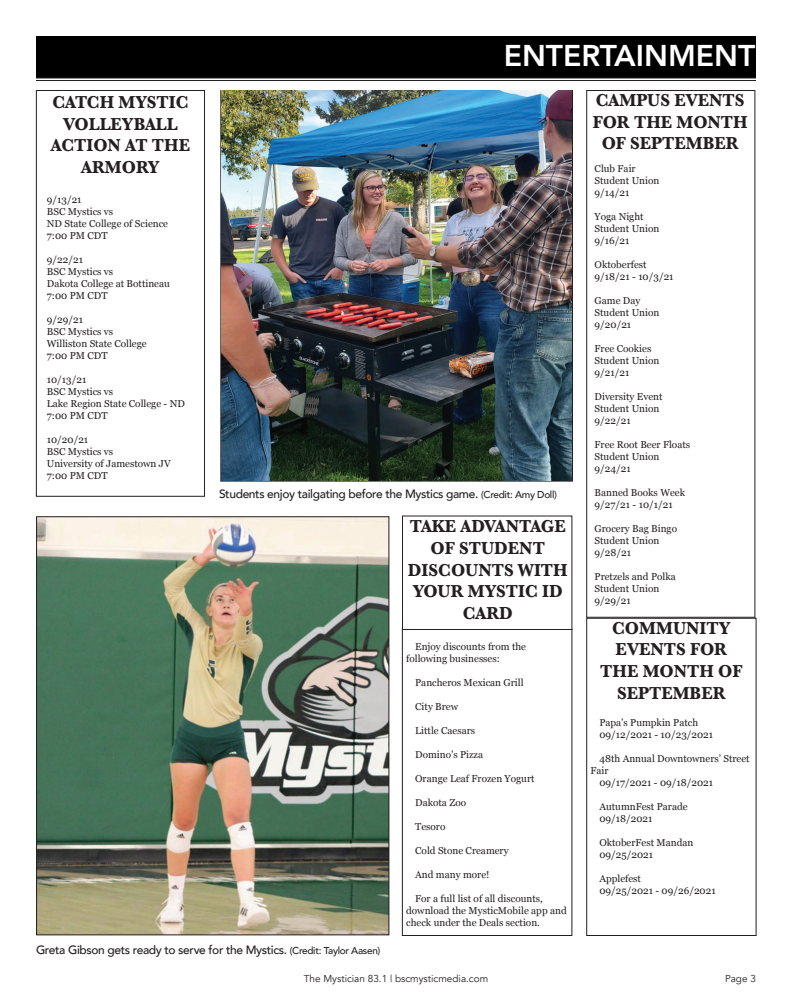
<style>
.page{position:relative;width:792px;height:1008px;background:#fff}
.page>*{position:absolute;margin:0;border:0;box-sizing:border-box;transform-origin:0 0}
.t1{font:800 30px "Avenir";color:#fff}
.t2{font:700 18px/21.6px "Baskerville";color:#231f20;text-align:center;scale:.95 1}
.t3{font:500 12px "Avenir";letter-spacing:-.03em;color:#231f20}
.t4{font:10px/12px "Georgia";color:#231f20}
.t5{font:10px "Avenir";color:#231f20}
.s1{font-size:10px}
</style>
<div class="page">
<div style="left:402px;top:629px;width:170px;height:307px;border:1px solid #231f20"></div>
<div style="left:402px;top:516px;width:170px;height:114px;border:1px solid #231f20"></div>
<div style="left:586px;top:618px;width:171px;height:318px;border:1px solid #231f20"></div>
<div style="left:586px;top:90px;width:169px;height:528px;border:1px solid #231f20"></div>
<img style="left:222px;top:91px;width:350px;height:390px">
<div style="left:36px;top:90px;width:169px;height:407px;border:1px solid #231f20"></div>
<div style="left:36px;top:36px;width:720px;height:42px;background:#000"></div>
<hr style="left:36px;top:78px;width:720px;height:1px;background:#231f20">
<hr style="left:36px;top:80px;width:720px;height:1px;background:#231f20">
<img style="left:38px;top:518px;width:349px;height:415px">
<div style="left:36px;top:516px;width:353px;height:419px;border:1px solid #231f20"></div>
<p class="t2" style="left:51px;top:91px;width:148px">CATCH MYSTIC<br>VOLLEYBALL<br>ACTION AT THE<br>ARMORY</p>
<p class="t4" style="left:47px;top:193px;width:36px">9/13/21</p>
<p class="t4" style="left:47px;top:205px;width:68px">BSC Mystics vs</p>
<p class="t4" style="left:47px;top:217px;width:123px">ND State College of Science</p>
<p class="t4" style="left:47px;top:229px;width:62px">7:00 PM CDT</p>
<p class="t4" style="left:47px;top:253px;width:38px">9/22/21</p>
<p class="t4" style="left:47px;top:265px;width:68px">BSC Mystics vs</p>
<p class="t4" style="left:47px;top:277px;width:125px">Dakota College at Bottineau</p>
<p class="t4" style="left:47px;top:289px;width:62px">7:00 PM CDT</p>
<p class="t4" style="left:47px;top:313px;width:38px">9/29/21</p>
<p class="t4" style="left:47px;top:325px;width:68px">BSC Mystics vs</p>
<p class="t4" style="left:47px;top:337px;width:101px">Williston State College</p>
<p class="t4" style="left:47px;top:349px;width:62px">7:00 PM CDT</p>
<p class="t4" style="left:47px;top:373px;width:41px">10/13/21</p>
<p class="t4" style="left:47px;top:385px;width:68px">BSC Mystics vs</p>
<p class="t4" style="left:47px;top:397px;width:140px">Lake Region State College - ND</p>
<p class="t4" style="left:47px;top:409px;width:62px">7:00 PM CDT</p>
<p class="t4" style="left:47px;top:433px;width:43px">10/20/21</p>
<p class="t4" style="left:47px;top:445px;width:68px">BSC Mystics vs</p>
<p class="t4" style="left:47px;top:457px;width:125px">University of Jamestown JV</p>
<p class="t4" style="left:47px;top:469px;width:62px">7:00 PM CDT</p>
<p class="t1" style="left:504px;top:32px;width:253px">ENTERTAINMENT</p>
<p class="t3" style="left:219px;top:484px;width:339px">Students enjoy tailgating before the Mystics game. <span class="s1">(Credit: Amy Doll)</span></p>
<p class="t2" style="left:408px;top:516px;width:170px">TAKE ADVANTAGE<br>OF STUDENT<br>DISCOUNTS WITH<br>YOUR MYSTIC ID<br>CARD</p>
<p class="t4" style="left:406px;top:640px;width:121px;text-indent:9px">Enjoy discounts from the following businesses:</p>
<p class="t4" style="left:415px;top:676px;width:110px">Pancheros Mexican Grill</p>
<p class="t4" style="left:415px;top:700px;width:44px">City Brew</p>
<p class="t4" style="left:415px;top:724px;width:62px">Little Caesars</p>
<p class="t4" style="left:415px;top:748px;width:69px">Domino’s Pizza</p>
<p class="t4" style="left:415px;top:772px;width:121px">Orange Leaf Frozen Yogurt</p>
<p class="t4" style="left:415px;top:796px;width:52px">Dakota Zoo</p>
<p class="t4" style="left:415px;top:820px;width:32px">Tesoro</p>
<p class="t4" style="left:415px;top:844px;width:95px">Cold Stone Creamery</p>
<p class="t4" style="left:415px;top:868px;width:76px">And many more!</p>
<p class="t4" style="left:406px;top:892px;width:162px;text-indent:9px">For a full list of all discounts, download the MysticMobile app and check under the Deals section.</p>
<p class="t2" style="left:593px;top:90px;width:165px">CAMPUS EVENTS<br>FOR THE MONTH<br>OF SEPTEMBER</p>
<p class="t4" style="left:595px;top:162px;width:43px">Club Fair</p>
<p class="t4" style="left:595px;top:174px;width:66px">Student Union</p>
<p class="t4" style="left:595px;top:186px;width:36px">9/14/21</p>
<p class="t4" style="left:595px;top:210px;width:51px">Yoga Night</p>
<p class="t4" style="left:595px;top:222px;width:66px">Student Union</p>
<p class="t4" style="left:595px;top:234px;width:36px">9/16/21</p>
<p class="t4" style="left:595px;top:258px;width:54px">Oktoberfest</p>
<p class="t4" style="left:595px;top:270px;width:80px">9/18/21 - 10/3/21</p>
<p class="t4" style="left:595px;top:294px;width:47px">Game Day</p>
<p class="t4" style="left:595px;top:306px;width:66px">Student Union</p>
<p class="t4" style="left:595px;top:318px;width:38px">9/20/21</p>
<p class="t4" style="left:595px;top:342px;width:58px">Free Cookies</p>
<p class="t4" style="left:595px;top:354px;width:66px">Student Union</p>
<p class="t4" style="left:595px;top:366px;width:36px">9/21/21</p>
<p class="t4" style="left:595px;top:390px;width:70px">Diversity Event</p>
<p class="t4" style="left:595px;top:402px;width:66px">Student Union</p>
<p class="t4" style="left:595px;top:414px;width:38px">9/22/21</p>
<p class="t4" style="left:595px;top:438px;width:97px">Free Root Beer Floats</p>
<p class="t4" style="left:595px;top:450px;width:66px">Student Union</p>
<p class="t4" style="left:595px;top:462px;width:38px">9/24/21</p>
<p class="t4" style="left:595px;top:486px;width:92px">Banned Books Week</p>
<p class="t4" style="left:595px;top:498px;width:80px">9/27/21 - 10/1/21</p>
<p class="t4" style="left:595px;top:522px;width:84px">Grocery Bag Bingo</p>
<p class="t4" style="left:595px;top:534px;width:66px">Student Union</p>
<p class="t4" style="left:595px;top:546px;width:38px">9/28/21</p>
<p class="t4" style="left:595px;top:570px;width:83px">Pretzels and Polka</p>
<p class="t4" style="left:595px;top:582px;width:66px">Student Union</p>
<p class="t4" style="left:595px;top:594px;width:38px">9/29/21</p>
<p class="t2" style="left:600px;top:617px;width:151px">COMMUNITY<br>EVENTS FOR<br>THE MONTH OF<br>SEPTEMBER</p>
<p class="t4" style="left:599px;top:716px;width:100px">Papa’s Pumpkin Patch</p>
<p class="t4" style="left:599px;top:728px;width:115px">09/12/2021 - 10/23/2021</p>
<p class="t4" style="left:590px;top:752px;width:161px;text-indent:9px">48th Annual Downtowners’ Street<br>Fair</p>
<p class="t4" style="left:599px;top:776px;width:115px">09/17/2021 - 09/18/2021</p>
<p class="t4" style="left:599px;top:800px;width:90px">AutumnFest Parade</p>
<p class="t4" style="left:599px;top:812px;width:55px">09/18/2021</p>
<p class="t4" style="left:599px;top:836px;width:96px">OktoberFest Mandan</p>
<p class="t4" style="left:599px;top:848px;width:55px">09/25/2021</p>
<p class="t4" style="left:599px;top:872px;width:43px">Applefest</p>
<p class="t4" style="left:599px;top:884px;width:118px">09/25/2021 - 09/26/2021</p>
<p class="t3" style="left:36px;top:939px;width:346px">Greta Gibson gets ready to serve for the Mystics. <span class="s1">(Credit: Taylor Aasen)</span></p>
<p class="t5" style="left:304px;top:973px;width:186px">The Mystician 83.1 | bscmysticmedia.com</p>
<p class="t5" style="left:725px;top:973px;width:32px">Page 3</p>
</div>
